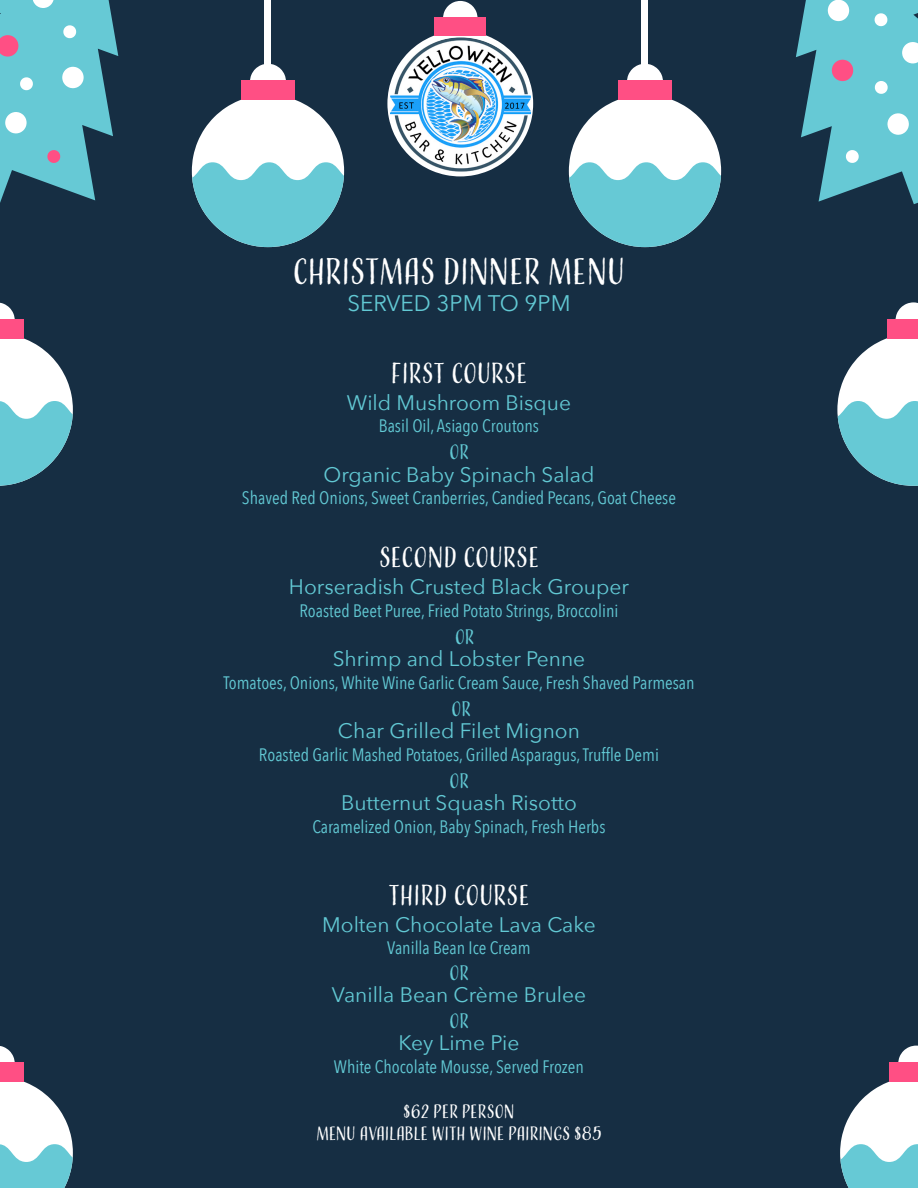
<style>
.page{position:relative;width:918px;height:1188px;background:#162e43}
.page>*{position:absolute;margin:0;border:0;box-sizing:border-box;transform-origin:0 0}
.t1{font:34.5px "Adorn Condensed Sans";letter-spacing:-.015em;color:#fff}
.t2{font:27px "Adorn Condensed Sans";letter-spacing:-.015em;color:#fff}
.t3{font:22.5px "Avenir Next";color:#62c9d4}
.t4{font:21px "Avenir Next";color:#62c9d4}
.t5{font:19.5px "Adorn Condensed Sans";letter-spacing:-.03em;color:#62c9d4}
.t6{font:18px "Avenir Next Condensed";color:#62c9d4}
.t7{font:18px "Adorn Condensed Sans";letter-spacing:-.02em;color:#fff}
</style>
<div class="page">
<svg style="left:0;top:0;width:118px;height:203px"></svg>
<div style="left:265px;top:0;width:6px;height:92px;background:#fff"></div>
<svg style="left:192px;top:64px;width:152px;height:183px"></svg>
<svg style="left:796px;top:0;width:122px;height:204px"></svg>
<svg style="left:387px;top:1px;width:146px;height:175px"></svg>
<div style="left:642px;top:0;width:6px;height:92px;background:#fff"></div>
<svg style="left:569px;top:64px;width:152px;height:183px"></svg>
<svg style="left:0;top:302px;width:73px;height:184px"></svg>
<svg style="left:837px;top:302px;width:81px;height:184px"></svg>
<svg style="left:0;top:1046px;width:73px;height:142px"></svg>
<svg style="left:840px;top:1046px;width:78px;height:142px"></svg>
<img style="left:389px;top:37px;width:143px;height:137px">
<p class="t1" style="left:293px;top:249px;width:334px">CHRISTMAS DINNER MENU</p>
<p class="t3" style="left:347px;top:284px;width:225px">SERVED 3PM TO 9PM</p>
<p class="t2" style="left:391px;top:356px;width:138px">FIRST COURSE</p>
<p class="t4" style="left:347px;top:385px;width:226px">Wild Mushroom Bisque</p>
<p class="t6" style="left:379px;top:410px;width:162px">Basil Oil, Asiago Croutons</p>
<p class="t5" style="left:449px;top:440px;width:21px">OR</p>
<p class="t4" style="left:324px;top:457px;width:272px">Organic Baby Spinach Salad</p>
<p class="t6" style="left:242px;top:482px;width:436px">Shaved Red Onions, Sweet Cranberries, Candied Pecans, Goat Cheese</p>
<p class="t2" style="left:379px;top:540px;width:162px">SECOND COURSE</p>
<p class="t4" style="left:289px;top:569px;width:342px">Horseradish Crusted Black Grouper</p>
<p class="t6" style="left:299px;top:595px;width:321px">Roasted Beet Puree, Fried Potato Strings, Broccolini</p>
<p class="t5" style="left:455px;top:624px;width:21px">OR</p>
<p class="t4" style="left:333px;top:641px;width:254px">Shrimp and Lobster Penne</p>
<p class="t6" style="left:223px;top:667px;width:473px">Tomatoes, Onions, White Wine Garlic Cream Sauce, Fresh Shaved Parmesan</p>
<p class="t5" style="left:451px;top:696px;width:21px">OR</p>
<p class="t4" style="left:338px;top:713px;width:244px">Char Grilled Filet Mignon</p>
<p class="t6" style="left:259px;top:739px;width:402px">Roasted Garlic Mashed Potatoes, Grilled Asparagus, Truffle Demi</p>
<p class="t5" style="left:449px;top:768px;width:21px">OR</p>
<p class="t4" style="left:341px;top:785px;width:237px">Butternut Squash Risotto</p>
<p class="t6" style="left:313px;top:811px;width:294px">Caramelized Onion, Baby Spinach, Fresh Herbs</p>
<p class="t2" style="left:388px;top:878px;width:143px">THIRD COURSE</p>
<p class="t4" style="left:322px;top:907px;width:275px">Molten Chocolate Lava Cake</p>
<p class="t6" style="left:387px;top:932px;width:145px">Vanilla Bean Ice Cream</p>
<p class="t5" style="left:449px;top:960px;width:21px">OR</p>
<p class="t4" style="left:332px;top:977px;width:256px">Vanilla Bean Crème Brulee</p>
<p class="t5" style="left:449px;top:1008px;width:21px">OR</p>
<p class="t4" style="left:399px;top:1025px;width:122px">Key Lime Pie</p>
<p class="t6" style="left:334px;top:1051px;width:252px">White Chocolate Mousse, Served Frozen</p>
<p class="t7" style="left:403px;top:1100px;width:113px">$62 PER PERSON</p>
<p class="t7" style="left:316px;top:1122px;width:287px">MENU AVAILABLE WITH WINE PAIRINGS $85</p>
</div>
